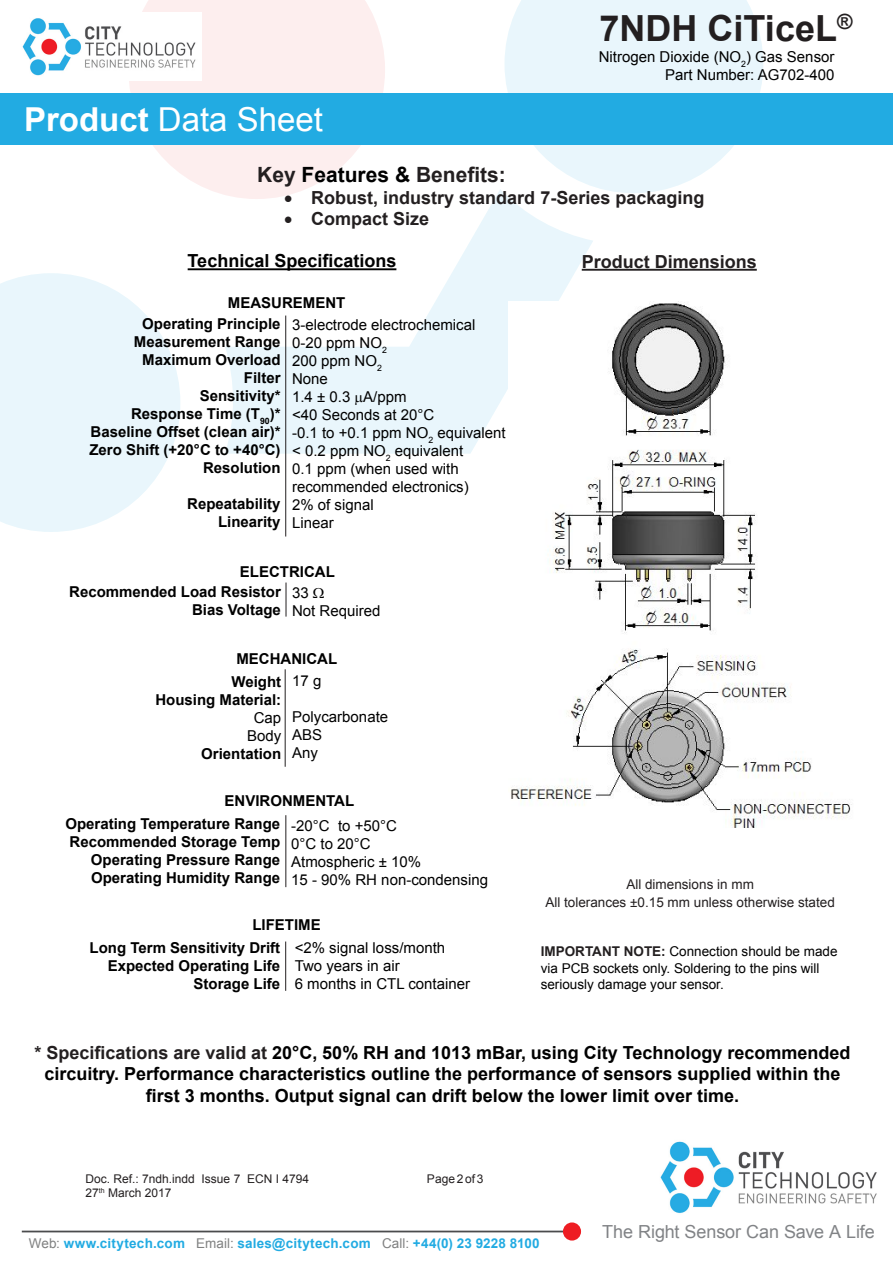
<style>
.page{position:relative;width:893px;height:1263px;background:#fff}
.page>*{position:absolute;margin:0;border:0;box-sizing:border-box;transform-origin:0 0}
.t1{font:700 36px "Arial";color:#231f20}
.t2{font:33px "Arial";color:#fff}
.t3{font:700 21px "Arial";color:#231f20}
.t4{font:700 18px/21.6px "Arial";color:#000;text-align:center}
.Characteristics_Titl{font:700 18px "Arial";color:#231f20}
.t5{font:18px "Arial";letter-spacing:-.005em;color:#818386}
.t6{font:700 15px "Arial";color:#000}
.t7{font:15px/18px "Arial";color:#000;text-align:right}
.t8{font:13.5px/16.2px "Arial";color:#000}
.t9{font:700 13.5px "Arial";letter-spacing:.015em;color:#22abe2}
.Head_2{font:13.5px "Arial";color:#231f20}
.t10{font:12px "Arial";color:#231f20}
.s1{font-weight:700}
.s2{color:#000}
.s3{font-weight:700;color:#231f20}
.s4{color:#231f20}
.s5{font-weight:400;color:#808181}
</style>
<div class="page">
<svg style="left:225px;top:189px;width:368px;height:265px;fill:#e9f6fc"></svg>
<svg style="left:0;top:273px;width:180px;height:259px;fill:#e9f6fc"></svg>
<svg style="left:504px;top:0;width:259px;height:193px;fill:#e9f6fc"></svg>
<svg style="left:128px;top:0;width:257px;height:199px;fill:#fdeeee"></svg>
<div style="left:0;top:93px;width:893px;height:51px;background:#22abe2"></div>
<img style="left:22px;top:13px;width:179px;height:67px">
<hr style="left:22px;top:1230px;width:553px;height:2px;background:#4b4c4d">
<div style="left:563px;top:1222px;width:18px;height:18px;background:#ee1d23;border-radius:50%"></div>
<img style="left:660px;top:1141px;width:217px;height:73px">
<hr style="left:188px;top:268px;width:208px;height:2px;background:#000">
<hr style="left:285px;top:316px;width:1px;height:220px;background:#231f20">
<hr style="left:582px;top:269px;width:175px;height:2px;background:#231f20">
<hr style="left:286px;top:582px;width:1px;height:35px;background:#231f20">
<hr style="left:285px;top:669px;width:1px;height:98px;background:#231f20">
<hr style="left:285px;top:815px;width:1px;height:72px;background:#231f20">
<hr style="left:285px;top:941px;width:1px;height:50px;background:#231f20">
<img style="left:508px;top:301px;width:344px;height:526px">
<svg style="left:355px;top:395px;width:8px;height:10px"></svg>
<h2 class="t2" style="left:24px;top:98px;width:300px"><span class="s1">Product</span> Data Sheet</h2>
<h1 class="t1" style="left:600px;top:4px;width:254px">7NDH CiTiceL<sup>®</sup></h1>
<p class="t7" style="left:599px;top:48px;width:237px">Nitrogen Dioxide (NO<sub>2</sub>) Gas Sensor<br>Part Number: AG702-400</p>
<p class="t3" style="left:257px;top:161px;width:250px">Key <span class="s2">Features &amp;</span> Benefits:</p>
<p class="Characteristics_Titl" style="left:284px;top:185px;width:422px">• Robust, industry standard 7-Series packaging</p>
<p class="Characteristics_Titl" style="left:284px;top:207px;width:147px">• Compact Size</p>
<p class="t4" style="left:188px;top:251px;width:210px">Technical Specifications</p>
<p class="t6" style="left:228px;top:293px;width:119px">MEASUREMENT</p>
<p class="t6" style="left:142px;top:314px;width:140px">Operating Principle</p>
<p class="t6" style="left:134px;top:332px;width:148px">Measurement Range</p>
<p class="t6" style="left:142px;top:350px;width:140px">Maximum Overload</p>
<p class="t6" style="left:244px;top:368px;width:38px">Filter</p>
<p class="t6" style="left:200px;top:386px;width:82px">Sensitivity*</p>
<p class="t6" style="left:131px;top:404px;width:151px">Response Time (T<sub>90</sub>)*</p>
<p class="t6" style="left:91px;top:422px;width:192px">Baseline Offset (clean air)*</p>
<p class="t6" style="left:89px;top:440px;width:193px">Zero Shift (+20°C to +40°C)</p>
<p class="t6" style="left:203px;top:458px;width:79px">Resolution</p>
<p class="t6" style="left:187px;top:494px;width:95px">Repeatability</p>
<p class="t6" style="left:218px;top:512px;width:64px">Linearity</p>
<p class="t7" style="left:292px;top:316px;width:185px">3-electrode electrochemical</p>
<p class="t7" style="left:292px;top:334px;width:96px">0-20 ppm NO<sub>2</sub></p>
<p class="t7" style="left:292px;top:352px;width:91px">200 ppm NO<sub>2</sub></p>
<p class="t7" style="left:292px;top:370px;width:37px">None</p>
<p class="t7" style="left:292px;top:388px;width:116px">1.4 ± 0.3 A/ppm</p>
<p class="t7" style="left:292px;top:406px;width:144px">&lt;40 Seconds at 20°C</p>
<p class="t7" style="left:292px;top:424px;width:215px">-0.1 to +0.1 ppm NO<sub>2</sub> equivalent</p>
<p class="t7" style="left:292px;top:442px;width:173px">&lt; 0.2 ppm NO<sub>2</sub> equivalent</p>
<p class="t7" style="left:292px;top:460px;width:178px;text-align:left">0.1 ppm (when used with recommended electronics)</p>
<p class="t7" style="left:292px;top:496px;width:83px">2% of signal</p>
<p class="t7" style="left:292px;top:514px;width:43px">Linear</p>
<p class="t6" style="left:240px;top:562px;width:96px">ELECTRICAL</p>
<p class="t6" style="left:69px;top:582px;width:213px">Recommended Load Resistor</p>
<p class="t6" style="left:192px;top:600px;width:90px">Bias Voltage</p>
<p class="t7" style="left:292px;top:584px;width:18px">33</p>
<p class="t7" style="left:292px;top:602px;width:90px">Not Required</p>
<p class="t6" style="left:236px;top:649px;width:102px">MECHANICAL</p>
<p class="t6" style="left:231px;top:671px;width:51px">Weight</p>
<p class="t6" style="left:155px;top:689px;width:127px">Housing Material:</p>
<p class="t7" style="left:254px;top:708px;width:29px">Cap</p>
<p class="t7" style="left:247px;top:726px;width:36px">Body</p>
<p class="t6" style="left:201px;top:743px;width:82px">Orientation</p>
<p class="t7" style="left:292px;top:672px;width:31px">17 g</p>
<p class="t7" style="left:292px;top:708px;width:97px">Polycarbonate</p>
<p class="t7" style="left:292px;top:726px;width:32px">ABS</p>
<p class="t7" style="left:292px;top:744px;width:27px">Any</p>
<p class="t6" style="left:224px;top:791px;width:131px">ENVIRONMENTAL</p>
<p class="t6" style="left:65px;top:814px;width:216px">Operating Temperature Range</p>
<p class="t6" style="left:70px;top:832px;width:212px">Recommended Storage Temp</p>
<p class="t6" style="left:91px;top:850px;width:191px">Operating Pressure Range</p>
<p class="t6" style="left:91px;top:868px;width:191px">Operating Humidity Range</p>
<p class="t7" style="left:291px;top:816px;width:107px">-20°C to +50°C</p>
<p class="t7" style="left:291px;top:834px;width:81px">0°C to 20°C</p>
<p class="t7" style="left:291px;top:852px;width:131px">Atmospheric ± 10%</p>
<p class="t7" style="left:291px;top:870px;width:198px">15 - 90% RH non-condensing</p>
<p class="t6" style="left:252px;top:915px;width:70px">LIFETIME</p>
<p class="t6" style="left:90px;top:938px;width:192px">Long Term Sensitivity Drift</p>
<p class="t6" style="left:108px;top:956px;width:174px">Expected Operating Life</p>
<p class="t6" style="left:194px;top:974px;width:88px">Storage Life</p>
<p class="t7" style="left:295px;top:939px;width:152px">&lt;2% signal loss/month</p>
<p class="t7" style="left:295px;top:957px;width:107px">Two years in air</p>
<p class="t7" style="left:295px;top:975px;width:177px">6 months in CTL container</p>
<p class="Characteristics_Titl" style="left:582px;top:249px;width:177px">Product Dimensions</p>
<p class="Head_2" style="left:626px;top:875px;width:129px">All dimensions in mm</p>
<p class="Head_2" style="left:545px;top:893px;width:291px">All tolerances ±0.15 mm unless otherwise stated</p>
<p class="t8" style="left:541px;top:944px;width:298px"><span class="s3">IMPORTANT NOTE:</span> Connection should be made via PCB sockets only. Soldering to the pins will seriously damage your sensor.</p>
<p class="t4" style="left:35px;top:1042px;width:817px"><span class="s4">* Specifications are valid at</span> 20°C, 50% RH and 1013 mBar, using City Technology recommended circuitry. Performance characteristics outline the performance of sensors supplied within the first 3 months. Output signal can drift below the lower limit over time.</p>
<p class="t10" style="left:86px;top:1171px;width:225px">Doc. Ref.: 7ndh.indd Issue 7 ECN I 4794</p>
<p class="t10" style="left:427px;top:1171px;width:58px">Page 2 of 3</p>
<p class="t10" style="left:86px;top:1185px;width:87px">27<sup>th</sup> March 2017</p>
<p class="t9" style="left:29px;top:1234px;width:512px"><span class="s5">Web:</span> www.citytech.com <span class="s5">Email:</span> sales@citytech.com <span class="s5">Call:</span> +44(0) 23 9228 8100</p>
<p class="t5" style="left:602px;top:1220px;width:274px">The Right Sensor Can Save A Life</p>
</div>
